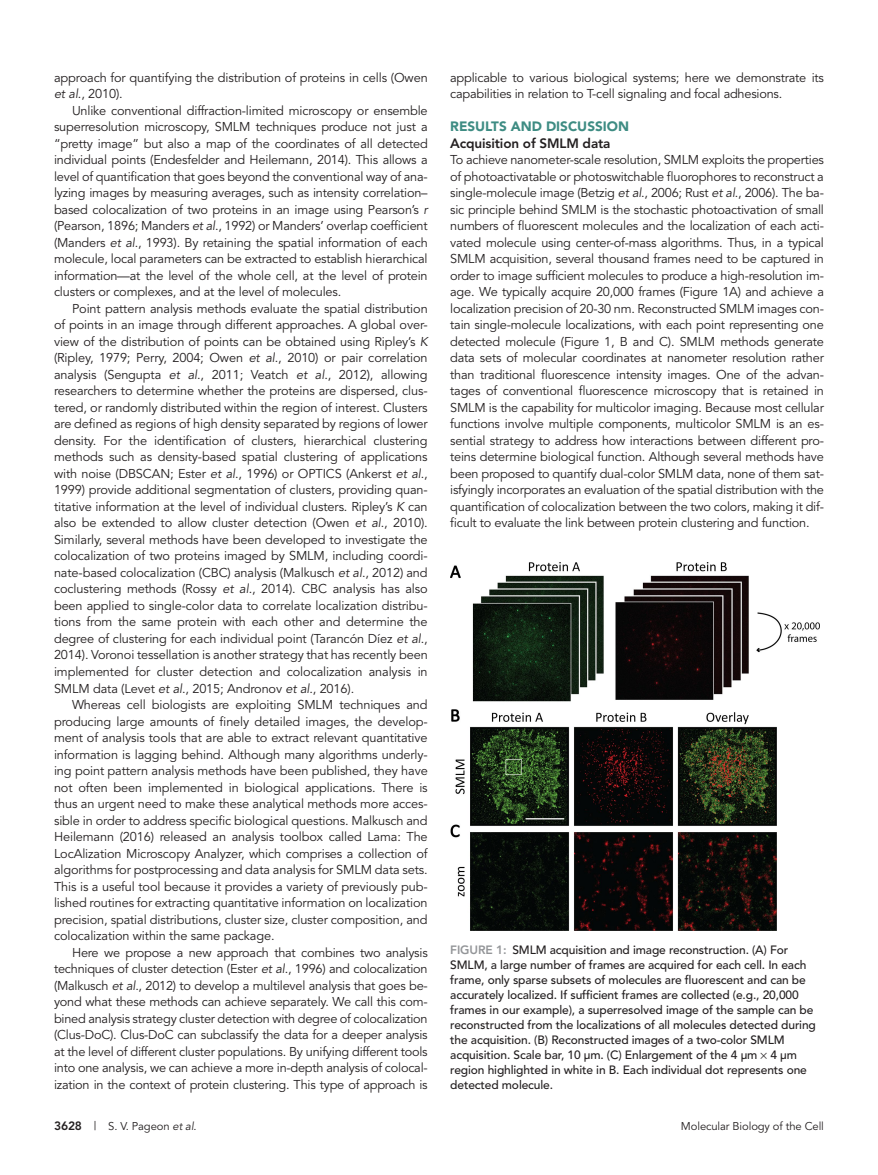
<style>
.page{position:relative;width:878px;height:1175px;background:#fff}
.page>*{position:absolute;margin:0;border:0;box-sizing:border-box;transform-origin:0 0}
.H2afterH1{font:800 13.5px "Avenir";letter-spacing:-.01em;color:#231f20}
.t1{font:900 13.5px "Avenir";color:#3e8c83}
.Para{font:12.75px/16.5px "Avenir";letter-spacing:-.015em;color:#231f20;text-align:justify}
.ParaFL{font:12.75px/16.5px "Avenir";letter-spacing:-.015em;color:#231f20;text-align:justify}
.FigCaption{font:500 12px/15px "Avenir";letter-spacing:-.01em;color:#231f20}
.ParaFL-2{font:11.25px "Avenir";letter-spacing:-.01em;color:#231f20}
.s1{font-style:italic}
.s2{font-weight:800;color:#939598}
.s3{font-weight:800;font-size:12px}
.s4{font-size:12px}
</style>
<div class="page">
<img style="left:450px;top:562px;width:369px;height:369px">
<p class="Para" style="left:54px;top:69px;width:375px">approach for quantifying the distribution of proteins in cells (Owen <span class="s1">et al</span>., 2010).</p>
<p class="Para" style="left:54px;top:102px;width:375px;text-indent:18px">Unlike conventional diffraction-limited microscopy or ensemble superresolution microscopy, SMLM techniques produce not just a “pretty image” but also a map of the coordinates of all detected individual points (Endesfelder and Heilemann, 2014). This allows a level of quantification that goes beyond the conventional way of ana&shy;lyzing images by measuring averages, such as intensity correlation– based colocalization of two proteins in an image using Pearson’s <span class="s1">r </span>(Pearson, 1896; Manders <span class="s1">et al</span>., 1992) or Manders’ overlap coefficient (Manders <span class="s1">et al</span>., 1993). By retaining the spatial information of each molecule, local parameters can be extracted to establish hierarchical information—at the level of the whole cell, at the level of protein clusters or complexes, and at the level of molecules.</p>
<p class="Para" style="left:54px;top:300px;width:375px;text-indent:18px">Point pattern analysis methods evaluate the spatial distribution of points in an image through different approaches. A global over&shy;view of the distribution of points can be obtained using Ripley’s <span class="s1">K </span>(Ripley, 1979; Perry, 2004; Owen <span class="s1">et al</span>., 2010) or pair correlation analysis (Sengupta <span class="s1">et al</span>., 2011; Veatch <span class="s1">et al</span>., 2012), allowing researchers to determine whether the proteins are dispersed, clus&shy;tered, or randomly distributed within the region of interest. Clusters are defined as regions of high density separated by regions of lower density. For the identification of clusters, hierarchical clustering methods such as density-based spatial clustering of applications with noise (DBSCAN; Ester <span class="s1">et al</span>., 1996) or OPTICS (Ankerst <span class="s1">et al</span>., 1999) provide additional segmentation of clusters, providing quan&shy;titative information at the level of individual clusters. Ripley’s <span class="s1">K</span> can also be extended to allow cluster detection (Owen <span class="s1">et al</span>., 2010).<br>Similarly, several methods have been developed to investigate the colocalization of two proteins imaged by SMLM, including coordi&shy;nate-based colocalization (CBC) analysis (Malkusch <span class="s1">et al</span>., 2012) and coclustering methods (Rossy <span class="s1">et al</span>., 2014). CBC analysis has also been applied to single-color data to correlate localization distribu&shy;tions from the same protein with each other and determine the degree of clustering for each individual point (Tarancón Díez <span class="s1">et al</span>., 2014). Voronoi tessellation is another strategy that has recently been implemented for cluster detection and colocalization analysis in SMLM data (Levet <span class="s1">et al</span>., 2015; Andronov <span class="s1">et al</span>., 2016).</p>
<p class="Para" style="left:54px;top:696px;width:375px;text-indent:18px">Whereas cell biologists are exploiting SMLM techniques and producing large amounts of finely detailed images, the develop&shy;ment of analysis tools that are able to extract relevant quantitative information is lagging behind. Although many algorithms underly&shy;ing point pattern analysis methods have been published, they have not often been implemented in biological applications. There is thus an urgent need to make these analytical methods more acces&shy;sible in order to address specific biological questions. Malkusch and Heilemann (2016) released an analysis toolbox called Lama: The LocAlization Microscopy Analyzer, which comprises a collection of algorithms for postprocessing and data analysis for SMLM data sets.<br>This is a useful tool because it provides a variety of previously pub&shy;lished routines for extracting quantitative information on localization precision, spatial distributions, cluster size, cluster composition, and colocalization within the same package.</p>
<p class="Para" style="left:54px;top:944px;width:375px;text-indent:18px">Here we propose a new approach that combines two analysis techniques of cluster detection (Ester <span class="s1">et al</span>., 1996) and colocalization (Malkusch <span class="s1">et al</span>., 2012) to develop a multilevel analysis that goes be&shy;yond what these methods can achieve separately. We call this com&shy;bined analysis strategy cluster detection with degree of colocalization (Clus-DoC). Clus-DoC can subclassify the data for a deeper analysis at the level of different cluster populations. By unifying different tools into one analysis, we can achieve a more in-depth analysis of colocal&shy;ization in the context of protein clustering. This type of approach is</p>
<p class="FigCaption" style="left:450px;top:942px;width:367px"><span class="s2">FIGURE 1:</span> SMLM acquisition and image reconstruction. (A) For SMLM, a large number of frames are acquired for each cell. In each frame, only sparse subsets of molecules are fluorescent and can be accurately localized. If sufficient frames are collected (e.g., 20,000 frames in our example), a superresolved image of the sample can be reconstructed from the localizations of all molecules detected during the acquisition. (B) Reconstructed images of a two-color SMLM acquisition. Scale bar, 10 μm. (C) Enlargement of the 4 μm 4 μm region highlighted in white in B. Each individual dot represents one detected molecule.</p>
<p class="Para" style="left:450px;top:69px;width:375px">applicable to various biological systems; here we demonstrate its capabilities in relation to T-cell signaling and focal adhesions.</p>
<h1 class="t1" style="left:450px;top:118px;width:180px">RESULTS AND DISCUSSION</h1>
<p class="H2afterH1" style="left:450px;top:135px;width:162px">Acquisition of SMLM data</p>
<p class="ParaFL" style="left:450px;top:152px;width:375px">To achieve nanometer-scale resolution, SMLM exploits the properties of photoactivatable or photoswitchable fluorophores to reconstruct a single-molecule image (Betzig <span class="s1">et al</span>., 2006; Rust <span class="s1">et al</span>., 2006). The ba&shy;sic principle behind SMLM is the stochastic photoactivation of small numbers of fluorescent molecules and the localization of each acti&shy;vated molecule using center-of-mass algorithms. Thus, in a typical SMLM acquisition, several thousand frames need to be captured in order to image sufficient molecules to produce a high-resolution im&shy;age. We typically acquire 20,000 frames (Figure 1A) and achieve a localization precision of 20-30 nm. Reconstructed SMLM images con&shy;tain single-molecule localizations, with each point representing one detected molecule (Figure 1, B and C). SMLM methods generate data sets of molecular coordinates at nanometer resolution rather than traditional fluorescence intensity images. One of the advan&shy;tages of conventional fluorescence microscopy that is retained in SMLM is the capability for multicolor imaging. Because most cellular functions involve multiple components, multicolor SMLM is an es&shy;sential strategy to address how interactions between different pro&shy;teins determine biological function. Although several methods have been proposed to quantify dual-color SMLM data, none of them sat&shy;isfyingly incorporates an evaluation of the spatial distribution with the quantification of colocalization between the two colors, making it dif&shy;ficult to evaluate the link between protein clustering and function.</p>
<p class="ParaFL-2" style="left:54px;top:1119px;width:144px"><span class="s3">3628</span> <span class="s4">|</span> S. V. Pageon <span class="s1">et al</span>.</p>
<p class="ParaFL-2" style="left:681px;top:1119px;width:144px">Molecular Biology of the Cell</p>
</div>
